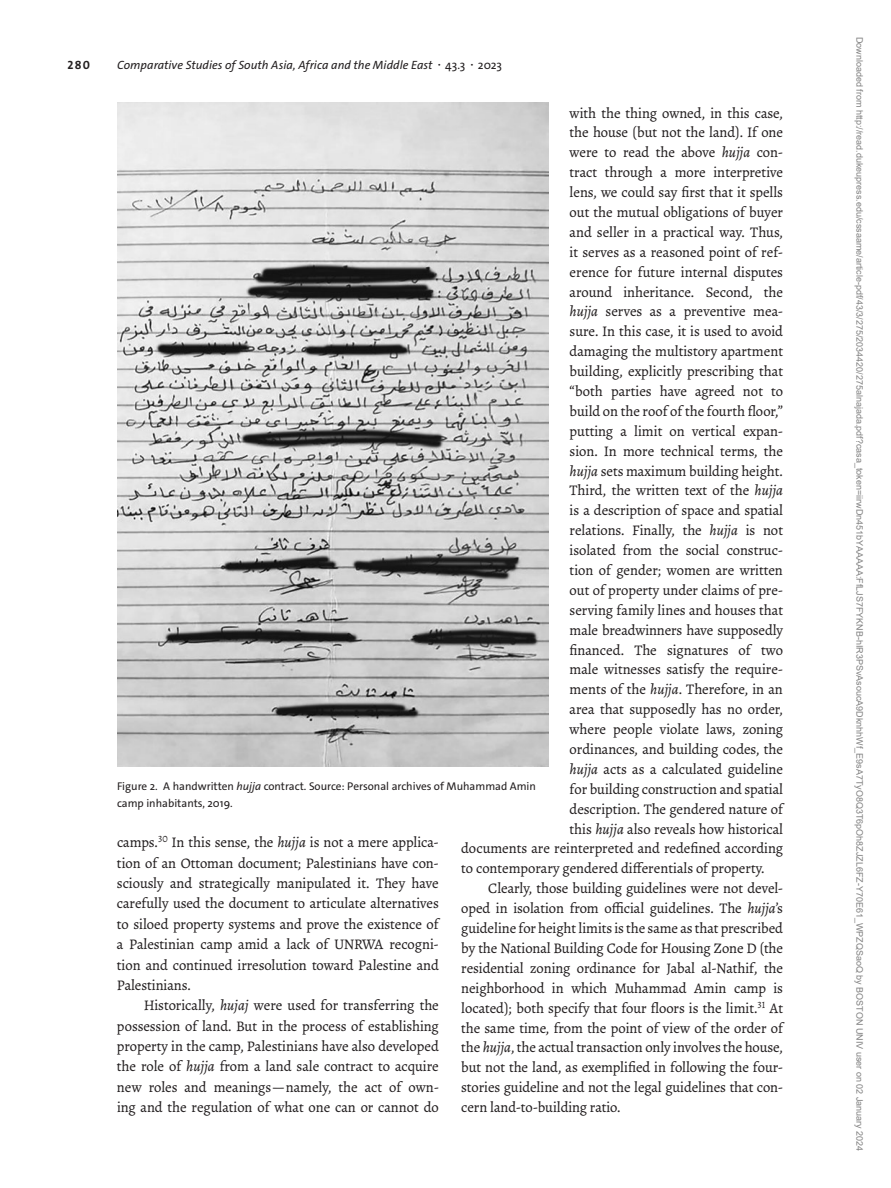
<style>
.page{position:relative;width:891px;height:1188px;background:#fff}
.page>*{position:absolute;margin:0;border:0;box-sizing:border-box;transform-origin:0 0}
.t1{font:14.7px/20.4px "Merope Basic";color:#231f20;text-align:justify}
.t2{font:italic 12px "The Sans C4 s";letter-spacing:.005em;color:#231f20}
.t3{font:700 12px "The Sans C4 s";color:#231f20}
.t4{font:11.25px/16.5px "The Sans C4 s";color:#231f20}
.t5{font:9px "Arial";color:#808080}
.s1{font-style:normal;font-size:7.5px}
.s2{font-style:normal}
.s3{font-style:italic}
</style>
<div class="page">
<img style="left:117px;top:102px;width:432px;height:665px">
<p class="t3" style="left:68px;top:57px;width:24px">280</p>
<p class="t2" style="left:117px;top:57px;width:387px">Comparative Studies of South Asia, Africa and the Middle East <span class="s1">•</span> <span class="s2">43.3</span> <span class="s1">•</span> <span class="s2">2023</span></p>
<p class="t1" style="left:570px;top:101px;width:215px">with the thing owned, in this case,</p>
<p class="t1" style="left:570px;top:121px;width:215px">the house (but not the land). If one</p>
<p class="t1" style="left:570px;top:141px;width:215px">were to read the above <span class="s3">hujja</span> con-</p>
<p class="t1" style="left:570px;top:161px;width:215px">tract through a more interpretive</p>
<p class="t1" style="left:570px;top:181px;width:215px">lens, we could say first that it spells</p>
<p class="t1" style="left:570px;top:201px;width:215px">out the mutual obligations of buyer</p>
<p class="t1" style="left:570px;top:221px;width:215px">and seller in a practical way. Thus,</p>
<p class="t1" style="left:570px;top:241px;width:215px">it serves as a reasoned point of ref-</p>
<p class="t1" style="left:570px;top:261px;width:215px">erence for future internal disputes</p>
<p class="t1" style="left:570px;top:280px;width:215px">around inheritance. Second, the</p>
<p class="t1" style="left:570px;top:300px;width:215px"><span class="s3">hujja</span> serves as a preventive mea-</p>
<p class="t1" style="left:570px;top:320px;width:215px">sure. In this case, it is used to avoid</p>
<p class="t1" style="left:570px;top:340px;width:215px">damaging the multistory apartment</p>
<p class="t1" style="left:570px;top:360px;width:215px">building, explicitly prescribing that</p>
<p class="t1" style="left:570px;top:380px;width:215px">“both parties have agreed not to</p>
<p class="t1" style="left:570px;top:400px;width:215px">build on the roof of the fourth floor,”</p>
<p class="t1" style="left:570px;top:420px;width:215px">putting a limit on vertical expan-</p>
<p class="t1" style="left:570px;top:440px;width:215px">sion. In more technical terms, the</p>
<p class="t1" style="left:570px;top:459px;width:215px"><span class="s3">hujja</span> sets maximum building height.</p>
<p class="t1" style="left:570px;top:479px;width:215px">Third, the written text of the <span class="s3">hujja</span></p>
<p class="t1" style="left:570px;top:499px;width:215px">is a description of space and spatial</p>
<p class="t1" style="left:570px;top:519px;width:215px">relations. Finally, the <span class="s3">hujja</span> is not</p>
<p class="t1" style="left:570px;top:539px;width:215px">isolated from the social construc-</p>
<p class="t1" style="left:570px;top:559px;width:215px">tion of gender; women are written</p>
<p class="t1" style="left:570px;top:579px;width:215px">out of property under claims of pre-</p>
<p class="t1" style="left:570px;top:599px;width:215px">serving family lines and houses that</p>
<p class="t1" style="left:570px;top:619px;width:215px">male breadwinners have supposedly</p>
<p class="t1" style="left:570px;top:638px;width:215px">financed. The signatures of two</p>
<p class="t1" style="left:570px;top:658px;width:215px">male witnesses satisfy the require-</p>
<p class="t1" style="left:570px;top:678px;width:215px">ments of the <span class="s3">hujja</span>. Therefore, in an</p>
<p class="t1" style="left:570px;top:698px;width:215px">area that supposedly has no order,</p>
<p class="t1" style="left:570px;top:718px;width:215px">where people violate laws, zoning</p>
<p class="t1" style="left:570px;top:738px;width:215px">ordinances, and building codes, the</p>
<p class="t1" style="left:570px;top:758px;width:215px"><span class="s3">hujja</span> acts as a calculated guideline</p>
<p class="t1" style="left:570px;top:778px;width:215px">for building construction and spatial</p>
<p class="t1" style="left:570px;top:798px;width:215px">description. The gendered nature of</p>
<p class="t1" style="left:570px;top:817px;width:215px">this <span class="s3">hujja</span> also reveals how historical</p>
<p class="t1" style="left:461px;top:837px;width:323px">documents are reinterpreted and redefined according</p>
<p class="t1" style="left:461px;top:857px;width:305px">to contemporary gendered dif-ferentials of property.</p>
<p class="t1" style="left:488px;top:877px;width:296px">Clearly, those building guidelines were not devel-</p>
<p class="t1" style="left:461px;top:897px;width:323px">oped in isolation from official guidelines. The <span class="s3">hujja</span>’s</p>
<p class="t1" style="left:461px;top:917px;width:323px">guideline for height limits is the same as that prescribed</p>
<p class="t1" style="left:461px;top:937px;width:323px">by the National Building Code for Housing Zone D (the</p>
<p class="t1" style="left:461px;top:957px;width:323px">residential zoning ordinance for Jabal al-Nathif, the</p>
<p class="t1" style="left:461px;top:977px;width:323px">neighborhood in which Muhammad Amin camp is</p>
<p class="t1" style="left:461px;top:996px;width:323px">located); both specify that four floors is the limit.<sup>31</sup> At</p>
<p class="t1" style="left:461px;top:1016px;width:323px">the same time, from the point of view of the order of</p>
<p class="t1" style="left:461px;top:1036px;width:323px">the <span class="s3">hujja</span>, the actual transaction only involves the house,</p>
<p class="t1" style="left:461px;top:1056px;width:322px">but not the land, as exemplified in following the four-</p>
<p class="t1" style="left:461px;top:1076px;width:323px">stories guideline and not the legal guidelines that con-</p>
<p class="t1" style="left:461px;top:1096px;width:161px">cern land-to-building ratio.</p>
<p class="t4" style="left:117px;top:778px;width:421px">Figure 2. A handwritten <span class="s3">hujja</span> contract. Source: Personal archives of Muhammad Amin camp inhabitants, 2019.</p>
<p class="t1" style="left:117px;top:831px;width:323px">camps.<sup>30</sup> In this sense, the <span class="s3">hujja</span> is not a mere applica&shy;tion of an Ottoman document; Palestinians have con&shy;sciously and strategically manipulated it. They have carefully used the document to articulate alternatives to siloed property systems and prove the existence of a Palestinian camp amid a lack of UNRWA recogni&shy;tion and continued irresolution toward Palestine and Palestinians.</p>
<p class="t1" style="left:117px;top:994px;width:323px;text-indent:27px">Historically, <span class="s3">hujaj</span> were used for transferring the possession of land. But in the process of establishing property in the camp, Palestinians have also developed the role of <span class="s3">hujja</span> from a land sale contract to acquire new roles and meanings—namely, the act of own&shy;ing and the regulation of what one can or cannot do</p>
<p class="t5" style="left:863px;top:37px;width:1116px;rotate:90deg">Downloaded from http://read.dukeupress.edu/cssaame/article-pdf/43/3/275/2034420/275alnajada.pdf?casa_token=iirwDn451bYAAAAA:FfLJS7FYKNB-hIR3PSvAsoucA9DknhhWf_E9sA7TyO8Q3T6pOh8ZJZL6FZ-Y70E61_WPZQSaoQ by BOSTON UNIV user on 02 January 2024</p>
</div>
